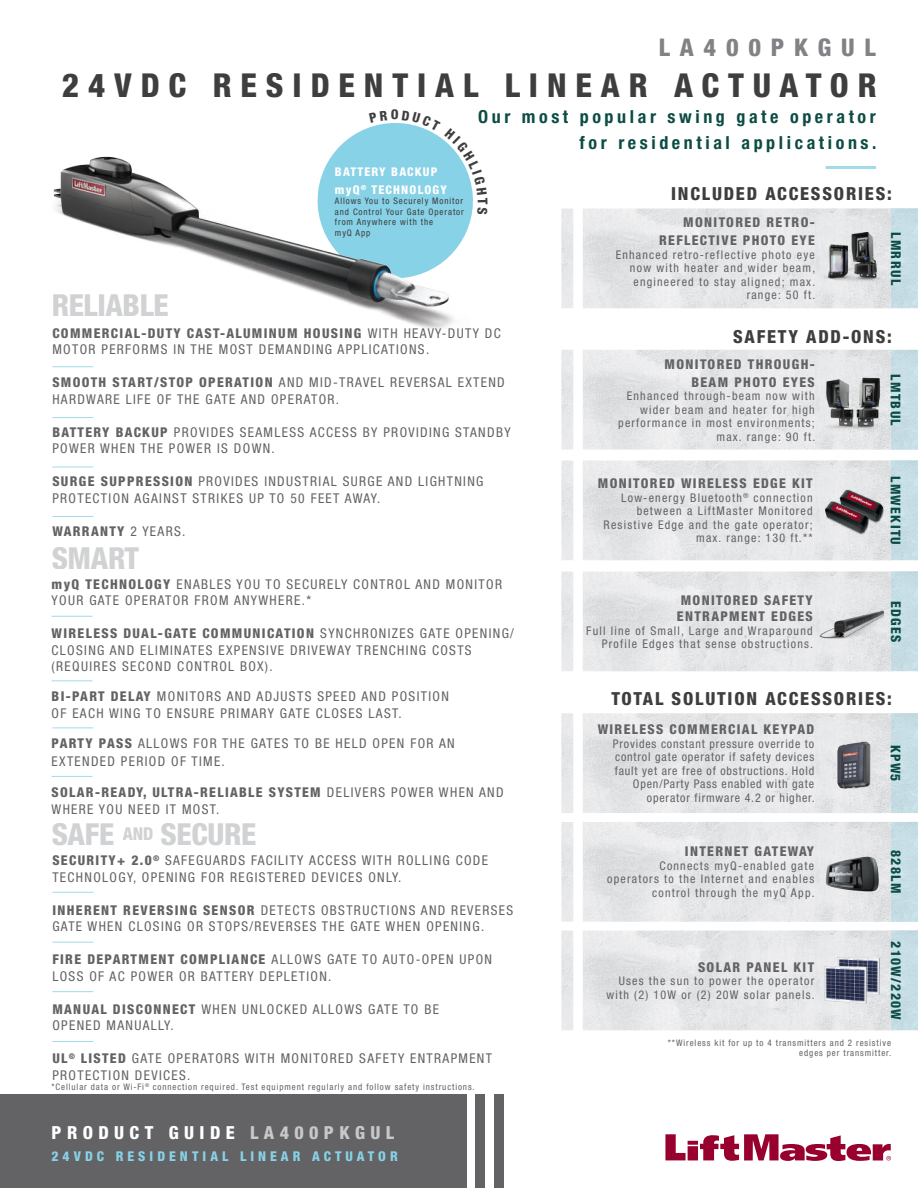
<style>
.page{position:relative;width:918px;height:1188px;background:#fff}
.page>*{position:absolute;margin:0;border:0;box-sizing:border-box;transform-origin:0 0}
.t1{font:800 condensed 33px "Helvetica Neue LT Std";letter-spacing:.27em;color:#3e3e3f}
.t2{font:800 condensed 30.3px "Helvetica Neue LT Std";letter-spacing:-.01em;color:#d1d2d4}
.t3{font:800 condensed 24.3px "Helvetica Neue LT Std";letter-spacing:.4em;color:#808285}
.t4{font:800 condensed 18px "Helvetica Neue LT Std";letter-spacing:.1em;color:#3e3e3f}
.t5{font:700 condensed 18px/25.5px "Helvetica Neue LT Std";letter-spacing:.2em;color:#0c4c45;text-align:right}
.t6{font:800 condensed 18px "Helvetica Neue LT Std";letter-spacing:.3em;color:#fff}
.t7{font:condensed 13.5px/16.5px "Helvetica Neue LT Std";letter-spacing:.1em;color:#636366}
.t8{font:800 condensed 13.5px/18px "Helvetica Neue LT Std";letter-spacing:.1em;color:#636366;text-align:right}
.t9{font:800 condensed 13.5px "Helvetica Neue LT Std";letter-spacing:.1em;color:#0c4c45}
.t10{font:800 condensed 13.5px "Helvetica Neue LT Std";letter-spacing:.3em;color:#87d2e7}
.t11{font:condensed 12px/13.5px "Helvetica Neue LT Std";letter-spacing:.1em;color:#636366;text-align:right}
.t12{font:condensed 12px/13.5px "Helvetica Neue LT Std";letter-spacing:.07em;color:#636366;text-align:right}
.t13{font:800 condensed 12px/18px "Helvetica Neue LT Std";letter-spacing:.1em;color:#fff}
.t14{font:condensed 9px/10.8px "Helvetica Neue LT Std";letter-spacing:.1em;color:#636366;text-align:right}
.t15{font:condensed 9px/10.5px "Helvetica Neue LT Std";letter-spacing:.1em;color:#3e3e3f}
.s1{font-weight:800}
.s2{font-weight:400}
.s3{color:#c7c8ca}
</style>
<div class="page">
<div style="left:0;top:1094px;width:466px;height:94px;background:#636366"></div>
<div style="left:494px;top:1094px;width:10px;height:94px;background:#636366"></div>
<div style="left:476px;top:1094px;width:9px;height:94px;background:#636366"></div>
<img style="left:561px;top:571px;width:330px;height:100px">
<hr style="left:52px;top:366px;width:41px;height:1px;background:#87d2e7">
<hr style="left:52px;top:417px;width:41px;height:1px;background:#87d2e7">
<hr style="left:52px;top:467px;width:41px;height:1px;background:#87d2e7">
<hr style="left:52px;top:616px;width:41px;height:1px;background:#87d2e7">
<hr style="left:52px;top:892px;width:41px;height:1px;background:#87d2e7">
<hr style="left:52px;top:942px;width:41px;height:1px;background:#87d2e7">
<hr style="left:52px;top:991px;width:41px;height:1px;background:#87d2e7">
<hr style="left:52px;top:1041px;width:41px;height:1px;background:#87d2e7">
<hr style="left:826px;top:166px;width:50px;height:3px;background:#87d2e7">
<img style="left:53px;top:156px;width:401px;height:173px">
<hr style="left:52px;top:516px;width:41px;height:1px;background:#87d2e7">
<hr style="left:52px;top:680px;width:41px;height:1px;background:#87d2e7">
<hr style="left:52px;top:728px;width:41px;height:1px;background:#87d2e7">
<hr style="left:52px;top:776px;width:41px;height:1px;background:#87d2e7">
<img style="left:819px;top:589px;width:67px;height:68px">
<img style="left:561px;top:208px;width:330px;height:100px">
<img style="left:561px;top:350px;width:330px;height:100px">
<img style="left:561px;top:460px;width:330px;height:100px">
<img style="left:561px;top:713px;width:330px;height:100px">
<img style="left:561px;top:822px;width:330px;height:100px">
<img style="left:561px;top:931px;width:330px;height:99px">
<div style="left:891px;top:208px;width:27px;height:100px;background:#c6dde5"></div>
<div style="left:891px;top:350px;width:27px;height:100px;background:#c6dde5"></div>
<div style="left:891px;top:460px;width:27px;height:100px;background:#c6dde5"></div>
<div style="left:891px;top:571px;width:27px;height:100px;background:#c6dde5"></div>
<div style="left:891px;top:713px;width:27px;height:100px;background:#c6dde5"></div>
<div style="left:891px;top:822px;width:27px;height:100px;background:#c6dde5"></div>
<div style="left:891px;top:930px;width:27px;height:100px;background:#c6dde5"></div>
<img style="left:822px;top:482px;width:65px;height:57px">
<img style="left:819px;top:851px;width:68px;height:53px">
<img style="left:830px;top:950px;width:60px;height:48px">
<img style="left:817px;top:958px;width:60px;height:49px">
<img style="left:820px;top:367px;width:67px;height:68px">
<img style="left:816px;top:223px;width:70px;height:63px">
<img style="left:830px;top:734px;width:47px;height:62px">
<svg style="left:665px;top:1134px;width:226px;height:27px"></svg>
<svg style="left:315px;top:123px;width:158px;height:158px"></svg>
<h3 class="t3" style="left:659px;top:33px;width:218px">LA400PKGUL</h3>
<h1 class="t1" style="left:62px;top:64px;width:816px">24VDC RESIDENTIAL LINEAR ACTUATOR</h1>
<h2 class="t2" style="left:52px;top:287px;width:119px">RELIABLE</h2>
<p class="t13" style="left:335px;top:163px;width:113px">BATTERY BACKUP myQ<sup>®</sup> TECHNOLOGY</p>
<p class="t15" style="left:335px;top:196px;width:130px">Allows You to Securely Monitor and Control Your Gate Operator from Anywhere with the<br>myQ App</p>
<h3 class="t5" style="left:478px;top:104px;width:400px">Our most popular swing gate operator for residential applications.</h3>
<h3 class="t4" style="left:671px;top:182px;width:222px">INCLUDED ACCESSORIES:</h3>
<p class="t8" style="left:659px;top:213px;width:157px">MONITORED RETRO-<br>REFLECTIVE PHOTO EYE</p>
<p class="t11" style="left:616px;top:248px;width:201px">Enhanced retro-reflective photo eye now with heater and wider beam, engineered to stay aligned; max. range: 50 ft.</p>
<p class="t9" style="left:904px;top:232px;width:54px;rotate:90deg">LMRRUL</p>
<p class="t7" style="left:52px;top:324px;width:450px"><span class="s1">COMMERCIAL-DUTY CAST-ALUMINUM HOUSING</span> WITH HEAVY-DUTY DC<br>MOTOR PERFORMS IN THE MOST DEMANDING APPLICATIONS.</p>
<p class="t7" style="left:52px;top:374px;width:454px"><span class="s1">SMOOTH START/STOP OPERATION</span> AND MID-TRAVEL REVERSAL EXTEND<br>HARDWARE LIFE OF THE GATE AND OPERATOR.</p>
<p class="t7" style="left:52px;top:423px;width:460px"><span class="s1">BATTERY BACKUP</span> PROVIDES SEAMLESS ACCESS BY PROVIDING STANDBY<br>POWER WHEN THE POWER IS DOWN.</p>
<p class="t7" style="left:52px;top:473px;width:433px"><span class="s1">SURGE SUPPRESSION</span> PROVIDES INDUSTRIAL SURGE AND LIGHTNING<br>PROTECTION AGAINST STRIKES UP TO 50 FEET AWAY.</p>
<p class="t8" style="left:52px;top:522px;width:135px">WARRANTY <span class="s2">2 YEARS.</span></p>
<h2 class="t2" style="left:52px;top:539px;width:89px">SMART</h2>
<p class="t7" style="left:52px;top:576px;width:452px"><span class="s1">myQ TECHNOLOGY</span> ENABLES YOU TO SECURELY CONTROL AND MONITOR<br>YOUR GATE OPERATOR FROM ANYWHERE.*</p>
<p class="t7" style="left:52px;top:625px;width:464px"><span class="s1">WIRELESS DUAL-GATE COMMUNICATION</span> SYNCHRONIZES GATE OPENING/<br>CLOSING AND ELIMINATES EXPENSIVE DRIVEWAY TRENCHING COSTS (REQUIRES SECOND CONTROL BOX).</p>
<p class="t7" style="left:52px;top:688px;width:399px"><span class="s1">BI-PART DELAY</span> MONITORS AND ADJUSTS SPEED AND POSITION<br>OF EACH WING TO ENSURE PRIMARY GATE CLOSES LAST.</p>
<p class="t7" style="left:52px;top:734px;width:405px;line-height:18px"><span class="s1">PARTY PASS</span> ALLOWS FOR THE GATES TO BE HELD OPEN FOR AN<br>EXTENDED PERIOD OF TIME.</p>
<p class="t7" style="left:52px;top:784px;width:454px"><span class="s1">SOLAR-READY, ULTRA-RELIABLE SYSTEM</span> DELIVERS POWER WHEN AND<br>WHERE YOU NEED IT MOST.</p>
<h2 class="t2" style="left:52px;top:816px;width:206px">SAFE <sup>AND</sup> SECURE</h2>
<p class="t7" style="left:52px;top:852px;width:437px"><span class="s1">SECURITY+ 2.0</span><sup>®</sup> SAFEGUARDS FACILITY ACCESS WITH ROLLING CODE<br>TECHNOLOGY, OPENING FOR REGISTERED DEVICES ONLY.</p>
<p class="t7" style="left:52px;top:902px;width:462px"><span class="s1">INHERENT REVERSING SENSOR</span> DETECTS OBSTRUCTIONS AND REVERSES<br>GATE WHEN CLOSING OR STOPS/REVERSES THE GATE WHEN OPENING.</p>
<p class="t7" style="left:52px;top:951px;width:441px"><span class="s1">FIRE DEPARTMENT COMPLIANCE</span> ALLOWS GATE TO AUTO-OPEN UPON<br>LOSS OF AC POWER OR BATTERY DEPLETION.</p>
<p class="t7" style="left:52px;top:1001px;width:388px"><span class="s1">MANUAL DISCONNECT</span> WHEN UNLOCKED ALLOWS GATE TO BE<br>OPENED MANUALLY.</p>
<p class="t7" style="left:52px;top:1050px;width:441px"><span class="s1">UL</span><sup>®</sup> <span class="s1">LISTED</span> GATE OPERATORS WITH MONITORED SAFETY ENTRAPMENT<br>PROTECTION DEVICES.</p>
<p class="t14" style="left:52px;top:1081px;width:425px">*Cellular data or Wi-Fi<sup>®</sup> connection required. Test equipment regularly and follow safety instructions.</p>
<h3 class="t6" style="left:52px;top:1121px;width:344px">PRODUCT GUIDE <span class="s3">LA400PKGUL</span></h3>
<p class="t10" style="left:52px;top:1148px;width:348px">24VDC RESIDENTIAL LINEAR ACTUATOR</p>
<h3 class="t4" style="left:733px;top:325px;width:160px">SAFETY ADD-ONS:</h3>
<p class="t8" style="left:665px;top:355px;width:152px">MONITORED THROUGH-<br>BEAM PHOTO EYES</p>
<p class="t11" style="left:618px;top:389px;width:198px">Enhanced through-beam now with wider beam and heater for high performance in most environments; max. range: 90 ft.</p>
<p class="t8" style="left:598px;top:474px;width:216px">MONITORED WIRELESS EDGE KIT</p>
<p class="t11" style="left:604px;top:491px;width:211px">Low-energy Bluetooth<sup>®</sup> connection between a LiftMaster Monitored<br>Resistive Edge and the gate operator; max. range: 130 ft.**</p>
<p class="t8" style="left:681px;top:590px;width:133px">MONITORED SAFETY</p>
<p class="t8" style="left:677px;top:607px;width:137px">ENTRAPMENT EDGES</p>
<p class="t11" style="left:586px;top:623px;width:229px">Full line of Small, Large and Wraparound<br>Profile Edges that sense obstructions.</p>
<p class="t9" style="left:904px;top:374px;width:53px;rotate:90deg">LMTBUL</p>
<p class="t9" style="left:904px;top:476px;width:70px;rotate:90deg">LMWEKITU</p>
<p class="t9" style="left:904px;top:601px;width:43px;rotate:90deg">EDGES</p>
<h3 class="t4" style="left:611px;top:687px;width:282px">TOTAL SOLUTION ACCESSORIES:</h3>
<p class="t8" style="left:598px;top:720px;width:218px">WIRELESS COMMERCIAL KEYPAD</p>
<p class="t12" style="left:613px;top:737px;width:203px">Provides constant pressure override to control gate operator if safety devices fault yet are free of obstructions. Hold Open/Party Pass enabled with gate operator firmware 4.2 or higher.</p>
<p class="t8" style="left:685px;top:842px;width:131px">INTERNET GATEWAY</p>
<p class="t11" style="left:607px;top:859px;width:209px">Connects myQ-enabled gate operators to the Internet and enables control through the myQ App.</p>
<p class="t8" style="left:698px;top:958px;width:118px">SOLAR PANEL KIT</p>
<p class="t11" style="left:607px;top:974px;width:210px">Uses the sun to power the operator with (2) 10W or (2) 20W solar panels.</p>
<p class="t9" style="left:904px;top:745px;width:38px;rotate:90deg">KPW5</p>
<p class="t9" style="left:904px;top:850px;width:45px;rotate:90deg">828LM</p>
<p class="t9" style="left:904px;top:941px;width:80px;rotate:90deg">210W/220W</p>
<p class="t14" style="left:668px;top:1037px;width:225px">**Wireless kit for up to 4 transmitters and 2 resistive edges per transmitter.</p>
</div>
